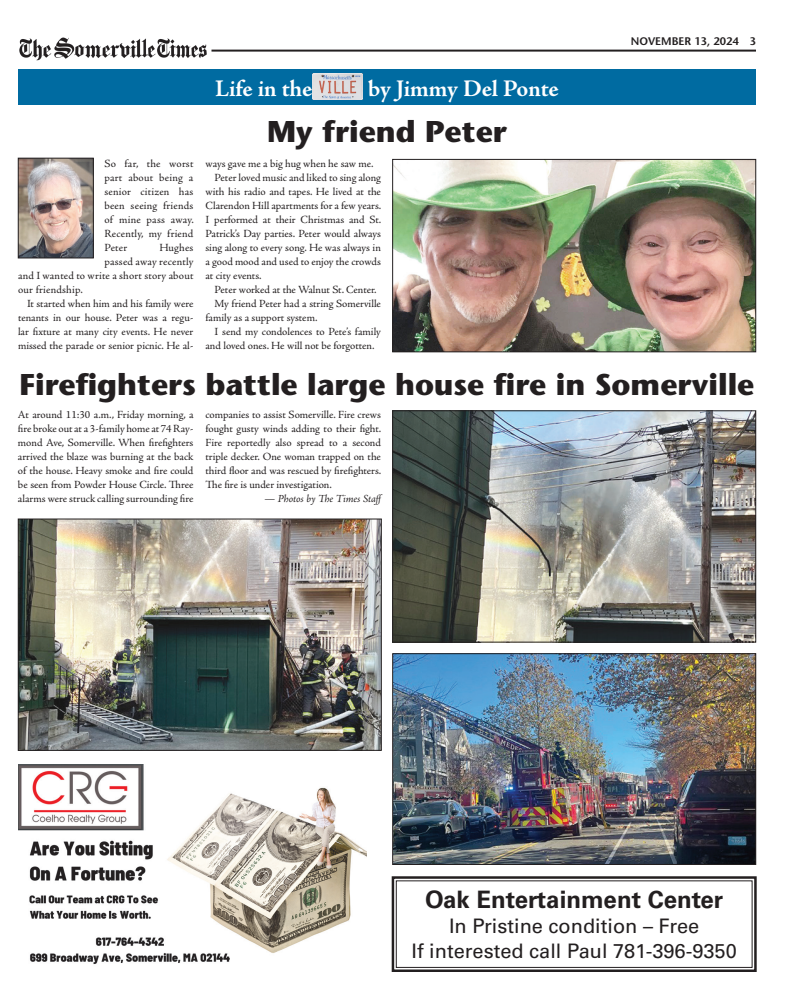
<style>
.page{position:relative;width:792px;height:1008px;background:#fff}
.page>*{position:absolute;margin:0;border:0;box-sizing:border-box;transform-origin:0 0}
.Headline{font:700 30px "Stone Sans Std";color:#231f20}
.Comment{font:700 24px "Adobe Jenson Pro";letter-spacing:-.005em;color:#fff}
.Classified_Text{font:700 24px "Univers LT Std";color:#231f20}
.Classified_Text-2{font:20px "Univers LT Std";color:#231f20}
.Body_No_Indent{font:11px/14px "Adobe Jenson Pro";letter-spacing:.01em;color:#231f20;text-align:justify}
.Body{font:11px/14px "Adobe Jenson Pro";letter-spacing:-.005em;color:#231f20;text-align:justify}
.Body_No_Indent-2{font:italic 11px "Adobe Jenson Pro";letter-spacing:-.005em;color:#231f20}
.Folio{font:600 11px "Stone Sans Std";color:#231f20}
.s1{color:#fff}
</style>
<div class="page">
<img style="left:394px;top:413px;width:360px;height:227px">
<div style="left:392px;top:411px;width:364px;height:231px;border:1px solid #231f20"></div>
<img style="left:394px;top:655px;width:360px;height:208px">
<div style="left:392px;top:653px;width:364px;height:212px;border:1px solid #231f20"></div>
<img style="left:20px;top:521px;width:360px;height:228px">
<div style="left:18px;top:519px;width:364px;height:232px;border:1px solid #231f20"></div>
<hr style="left:212px;top:50px;width:544px;height:2px;background:#231f20">
<img style="left:19px;top:37px;width:188px;height:24px">
<div style="left:18px;top:70px;width:738px;height:35px;background:#006ba1"></div>
<img style="left:312px;top:73px;width:51px;height:27px">
<img style="left:20px;top:160px;width:72px;height:96px">
<div style="left:18px;top:158px;width:76px;height:100px;border:1px solid #231f20"></div>
<img style="left:18px;top:765px;width:349px;height:199px">
<svg style="left:391px;top:876px;width:366px;height:96px"></svg>
<div style="left:396px;top:880px;width:357px;height:88px;border:1px solid #231f20"></div>
<img style="left:394px;top:161px;width:360px;height:189px">
<div style="left:392px;top:159px;width:364px;height:193px;border:1px solid #231f20"></div>
<p class="Body_No_Indent" style="left:104px;top:157px;width:91px">So far, the worst part about being a senior citizen has been seeing friends of mine pass away.<br>Recently, my friend Peter</p>
<p class="Body_No_Indent" style="left:159px;top:241px;width:36px">Hughes</p>
<p class="Body_No_Indent" style="left:104px;top:255px;width:91px">passed away recently</p>
<p class="Body_No_Indent" style="left:18px;top:269px;width:177px">and I wanted to write a short story about</p>
<p class="Body_No_Indent" style="left:18px;top:283px;width:67px">our friendship.</p>
<p class="Body" style="left:18px;top:297px;width:177px;text-indent:9px">It started when him and his family were tenants in our house. Peter was a regu&shy;lar fixture at many city events. He never missed the parade or senior picnic. He al-</p>
<p class="Comment" style="left:215px;top:75px;width:345px">Life in the Ville by Jimmy Del Ponte</p>
<p class="Headline" style="left:267px;top:114px;width:241px">My friend Peter</p>
<p class="Body" style="left:206px;top:157px;width:169px">ways gave me a big hug when he saw me.</p>
<p class="Body" style="left:206px;top:171px;width:177px;text-indent:9px">Peter loved music and liked to sing along with his radio and tapes. He lived at the Clarendon Hill apartments for a few years.<br>I performed at their Christmas and St.<br>Patrick’s Day parties. Peter would always sing along to every song. He was always in a good mood and used to enjoy the crowds at city events.</p>
<p class="Body" style="left:214px;top:283px;width:164px">Peter worked at the Walnut St. Center.</p>
<p class="Body" style="left:206px;top:297px;width:177px;text-indent:9px">My friend Peter had a string Somerville family as a support system.</p>
<p class="Body" style="left:206px;top:325px;width:177px;text-indent:9px">I send my condolences to Pete’s family and loved ones. He will not be forgotten.</p>
<p class="Folio" style="left:631px;top:34px;width:127px">NOVEMBER 13, 2024<span class="s1">••</span>3</p>
<p class="Headline" style="left:20px;top:367px;width:736px">Firefighters battle large house fire in Somerville</p>
<p class="Body_No_Indent" style="left:18px;top:408px;width:177px">At around 11:30 a.m., Friday morning, a fire broke out at a 3-family home at 74 Ray&shy;mond Ave, Somerville. When firefighters arrived the blaze was burning at the back of the house. Heavy smoke and fire could be seen from Powder House Circle. Three alarms were struck calling surrounding fire</p>
<p class="Body_No_Indent" style="left:205px;top:408px;width:177px">companies to assist Somerville. Fire crews fought gusty winds adding to their fight.<br>Fire reportedly also spread to a second triple decker. One woman trapped on the third floor and was rescued by firefighters.<br>The fire is under investigation.</p>
<p class="Body_No_Indent-2" style="left:265px;top:493px;width:121px">— Photos by The Times Staff</p>
<p class="Classified_Text" style="left:425px;top:886px;width:300px">Oak Entertainment Center</p>
<p class="Classified_Text-2" style="left:449px;top:914px;width:252px">In Pristine condition – Free</p>
<p class="Classified_Text-2" style="left:412px;top:939px;width:327px">If interested call Paul 781-396-9350</p>
</div>
